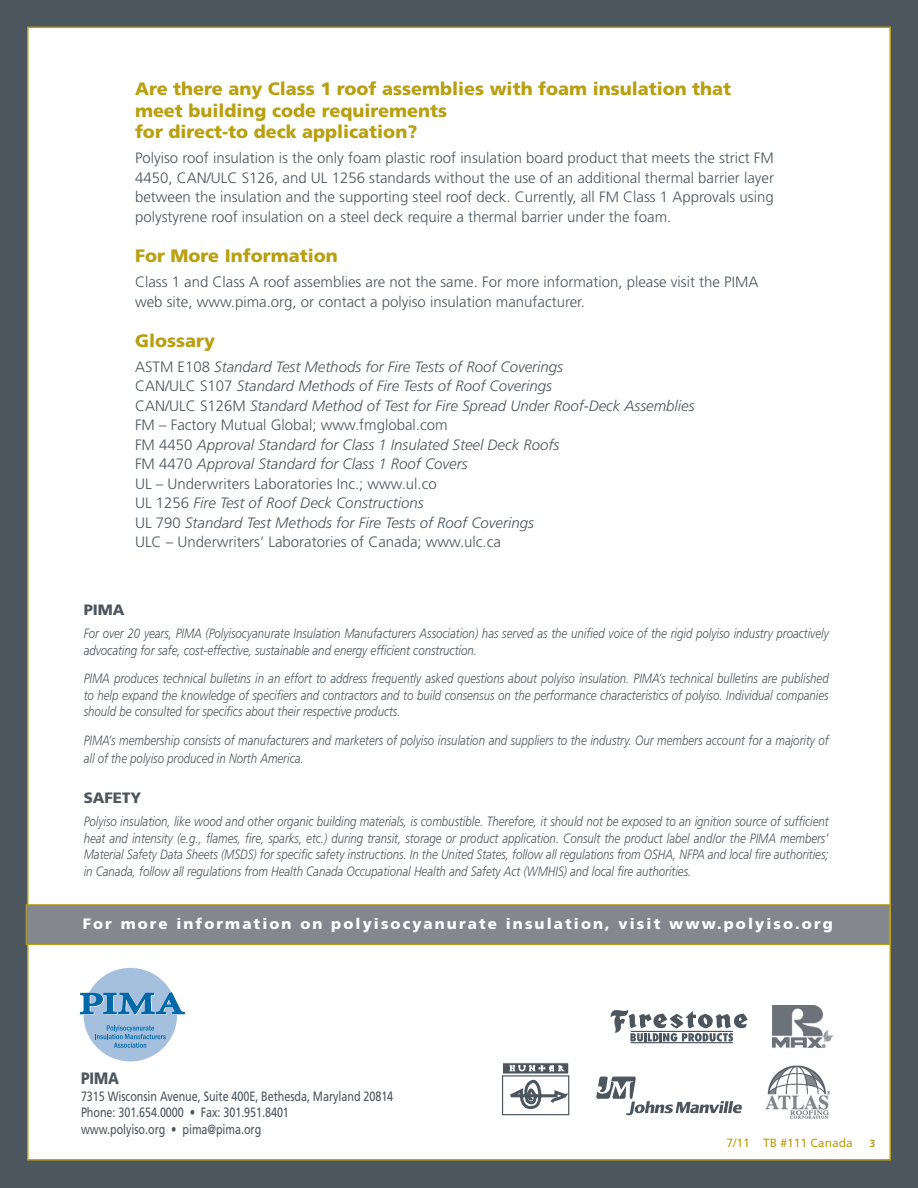
<style>
.page{position:relative;width:918px;height:1188px;background:#4b565e}
.page>*{position:absolute;margin:0;border:0;box-sizing:border-box;transform-origin:0 0}
.t1{font:900 18px/21.6px "Frutiger";color:#b8a011}
.t2{font:900 16.5px "Frutiger";color:#4b565e;scale:.85 1}
.t3{font:italic 300 15px/19.5px "Frutiger";color:#4b565e}
.t4{font:300 15px/19.5px "Frutiger";color:#4b565e;text-align:justify}
.t5{font:900 15px "Frutiger";letter-spacing:.14em;color:#fff}
.t6{font:900 15px "Frutiger";color:#4b565e}
.t7{font:italic 300 13.5px/16.5px "Frutiger";color:#4b565e;scale:.85 1}
.t8{font:13.5px/16.5px "Frutiger";letter-spacing:-.005em;color:#4b565e;scale:.8 1}
.t9{font:12px "Frutiger";color:#b8a011}
.t10{font:700 10.5px "Frutiger";color:#b8a011}
.s1{font-style:normal}
</style>
<div class="page">
<div style="left:27px;top:27px;width:864px;height:1134px;background:#fff;border:2px solid #b8a011"></div>
<div style="left:26px;top:904px;width:864px;height:41px;background:#84878d;border:1px solid #b8a011"></div>
<div style="left:84px;top:968px;width:93px;height:93px;background:#a5c0df;border-radius:50%"></div>
<svg style="left:80px;top:992px;width:106px;height:169px"></svg>
<hr style="left:631px;top:1042px;width:102px;height:1px;background:#4b565e">
<svg style="left:610px;top:1010px;width:138px;height:32px"></svg>
<svg style="left:502px;top:1113px;width:67px;height:2px"></svg>
<svg style="left:498px;top:943px;width:72px;height:170px"></svg>
<svg style="left:596px;top:1077px;width:146px;height:38px"></svg>
<img style="left:765px;top:1065px;width:65px;height:54px">
<img style="left:772px;top:1006px;width:61px;height:42px">
<h1 class="t1" style="left:135px;top:78px;width:598px">Are there any Class 1 roof assemblies with foam insulation that meet building code requirements<br>for direct-to deck application?</h1>
<p class="t4" style="left:135px;top:148px;width:641px">Polyiso roof insulation is the only foam plastic roof insulation board product that meets the strict FM 4450, CAN/ULC S126, and UL 1256 standards without the use of an additional thermal barrier layer between the insulation and the supporting steel roof deck. Currently, all FM Class 1 Approvals using polystyrene roof insulation on a steel deck require a thermal barrier under the foam.</p>
<h1 class="t1" style="left:135px;top:245px;width:204px">For More Information</h1>
<p class="t4" style="left:135px;top:272px;width:625px">Class 1 and Class A roof assemblies are not the same. For more information, please visit the PIMA web site, www.pima.org, or contact a polyiso insulation manufacturer.</p>
<h1 class="t1" style="left:135px;top:330px;width:82px">Glossary</h1>
<p class="t3" style="left:135px;top:357px;width:561px"><span class="s1">ASTM E108</span> Standard Test Methods for Fire Tests of Roof Coverings<br><span class="s1">CAN/ULC S107</span> Standard Methods of Fire Tests of Roof Coverings<br><span class="s1">CAN/ULC S126M</span> Standard Method of Test for Fire Spread Under Roof-Deck Assemblies <span class="s1">FM – Factory Mutual Global; www.fmglobal.com<br>FM 4450</span> Approval Standard for Class 1 Insulated Steel Deck Roofs<br><span class="s1">FM 4470</span> Approval Standard for Class 1 Roof Covers<br><span class="s1">UL – Underwriters Laboratories Inc.; www.ul.co<br>UL 1256</span> Fire Test of Roof Deck Constructions<br><span class="s1">UL 790</span> Standard Test Methods for Fire Tests of Roof Coverings<br><span class="s1">ULC – Underwriters’ Laboratories of Canada; www.ulc.ca</span></p>
<p class="t6" style="left:84px;top:601px;width:42px">PIMA</p>
<p class="t7" style="left:84px;top:625px;width:878px">For over 20 years, PIMA (Polyisocyanurate Insulation Manufacturers Association) has served as the unified voice of the rigid polyiso industry proactively advocating for safe, cost-effective, sustainable and energy efficient construction.</p>
<p class="t7" style="left:84px;top:670px;width:878px;text-align:justify">PIMA produces technical bulletins in an effort to address frequently asked questions about polyiso insulation. PIMA’s technical bulletins are published to help expand the knowledge of specifiers and contractors and to build consensus on the performance characteristics of polyiso. Individual companies should be consulted for specifics about their respective products.</p>
<p class="t7" style="left:84px;top:731px;width:878px;line-height:18px">PIMA’s membership consists of manufacturers and marketers of polyiso insulation and suppliers to the industry. Our members account for a majority of all of the polyiso produced in North America.</p>
<p class="t6" style="left:84px;top:789px;width:59px">SAFETY</p>
<p class="t7" style="left:84px;top:813px;width:878px;text-align:justify">Polyiso insulation, like wood and other organic building materials, is combustible. Therefore, it should not be exposed to an ignition source of sufficient heat and intensity (e.g., flames, fire, sparks, etc.) during transit, storage or product application. Consult the product label and/or the PIMA members’ Material Safety Data Sheets (MSDS) for specific safety instructions. In the United States, follow all regulations from OSHA, NFPA and local fire authorities; in Canada, follow all regulations from Health Canada Occupational Health and Safety Act (WMHIS) and local fire authorities.</p>
<p class="t5" style="left:83px;top:915px;width:752px">For more information on polyisocyanurate insulation, visit www.polyiso.org</p>
<p class="t2" style="left:81px;top:1068px;width:46px">PIMA</p>
<p class="t8" style="left:81px;top:1088px;width:392px">7315 Wisconsin Avenue, Suite 400E, Bethesda, Maryland 20814<br>Phone: 301.654.0000 • Fax: 301.951.8401<br>www.polyiso.org • pima@pima.org</p>
<p class="t9" style="left:727px;top:1136px;width:128px">7/11 TB #111 Canada</p>
<p class="t10" style="left:869px;top:1137px;width:7px">3</p>
</div>
